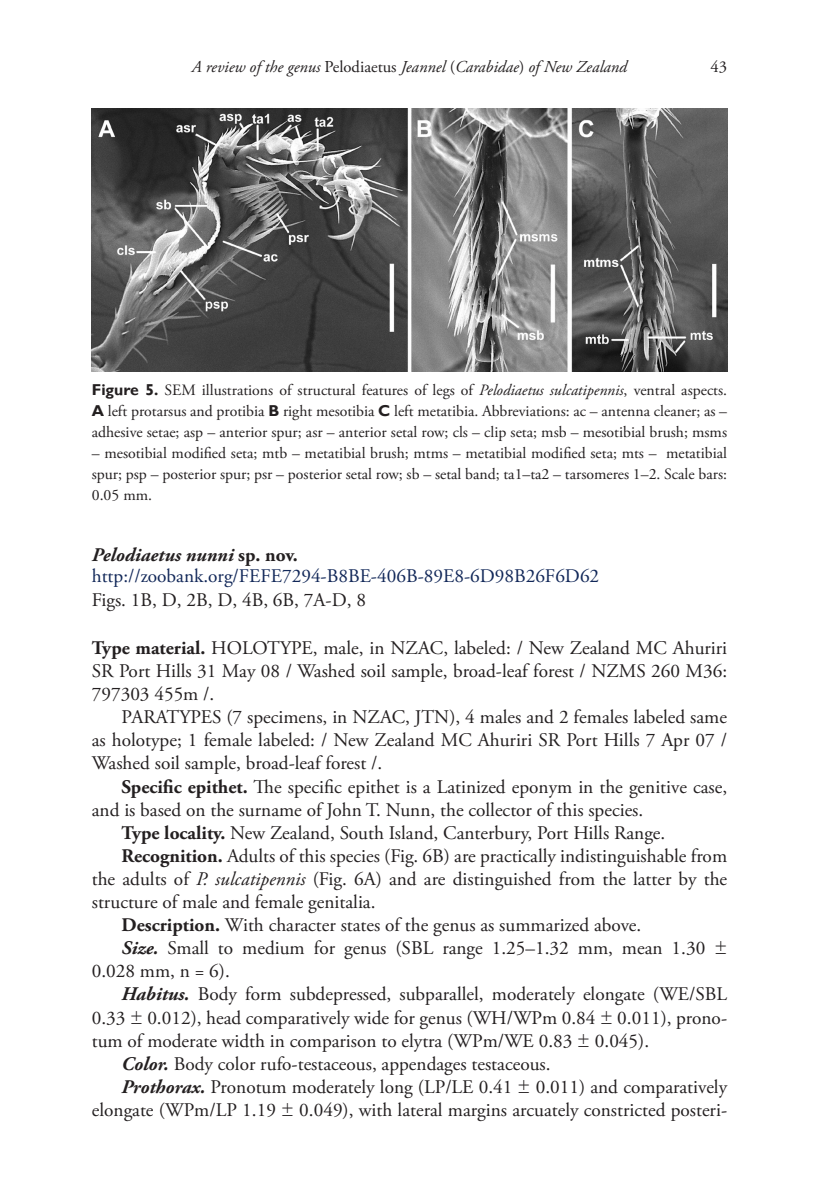
<style>
.page{position:relative;width:819px;height:1191px;background:#fff}
.page>*{position:absolute;margin:0;border:0;box-sizing:border-box;transform-origin:0 0}
.normal_0{font:19.25px/23.1px "Adobe Garamond Pro";color:#231f20;text-align:justify}
.taxon_lsid{font:19.25px "Adobe Garamond Pro";color:#122859}
.taxon_-_figs_under_t{font:19.25px "Adobe Garamond Pro";color:#231f20}
.TAXON_TREATMENT{font:italic 700 19.25px "Adobe Garamond Pro";color:#231f20}
.t1{font:italic 16.62px "Adobe Garamond Pro";color:#231f20}
.t2{font:16.62px "Adobe Garamond Pro";color:#231f20}
.FIG{font:15.75px/21px "Adobe Garamond Pro";color:#231f20;text-align:justify}
.s1{font-style:normal}
.s2{font-family:"Gill Sans";font-weight:700}
.s3{font-style:italic}
.s4{font-weight:700}
.s5{font-weight:700;font-style:italic}
.s6{font-family:"Garamond"}
</style>
<div class="page">
<img style="left:92px;top:108px;width:635px;height:263px">
<p class="t1" style="left:192px;top:56px;width:436px">A review of the genus <span class="s1">Pelodiaetus</span> Jeannel <span class="s1">(</span>Carabidae<span class="s1">)</span> of New Zealand</p>
<p class="t2" style="left:710px;top:56px;width:18px">43</p>
<p class="FIG" style="left:92px;top:380px;width:636px"><span class="s2">Figure 5.</span> SEM illustrations of structural features of legs of <span class="s3">Pelodiaetus sulcatipennis</span>, ventral aspects.<br><span class="s2">A</span> left protarsus and protibia <span class="s2">B</span> right mesotibia <span class="s2">C</span> left metatibia. Abbreviations: ac – antenna cleaner; as – adhesive setae; asp – anterior spur; asr – anterior setal row; cls – clip seta; msb – mesotibial brush; msms</p>
<p class="FIG" style="left:92px;top:443px;width:636px">– mesotibial modified seta; mtb – metatibial brush; mtms – metatibial modified seta; mts – metatibial spur; psp – posterior spur; psr – posterior setal row; sb – setal band; ta1–ta2 – tarsomeres 1–2. Scale bars:<br>0.05 mm.</p>
<p class="TAXON_TREATMENT" style="left:92px;top:544px;width:207px">Pelodiaetus nunni <span class="s1">sp. nov.</span></p>
<p class="taxon_lsid" style="left:92px;top:565px;width:509px">http://zoobank.org/FEFE7294-B8BE-406B-89E8-6D98B26F6D62</p>
<p class="taxon_-_figs_under_t" style="left:92px;top:588px;width:275px">Figs. 1B, D, 2B, D, 4B, 6B, 7A-D, 8</p>
<p class="normal_0" style="left:92px;top:637px;width:637px"><span class="s4">Type material.</span> HOLOTYPE, male, in NZAC, labeled: / New Zealand MC Ahuriri SR Port Hills 31 May 08 / Washed soil sample, broad-leaf forest / NZMS 260 M36:<br>797303 455m /.</p>
<p class="normal_0" style="left:92px;top:706px;width:636px;text-indent:30px">PARATYPES (7 specimens, in NZAC, JTN), 4 males and 2 females labeled same as holotype; 1 female labeled: / New Zealand MC Ahuriri SR Port Hills 7 Apr 07 / Washed soil sample, broad-leaf forest /.</p>
<p class="normal_0" style="left:92px;top:775px;width:637px;text-indent:30px"><span class="s4">Specific epithet.</span> The specific epithet is a Latinized eponym in the genitive case, and is based on the surname of John T. Nunn, the collector of this species.</p>
<p class="normal_0" style="left:122px;top:821px;width:545px"><span class="s4">Type locality.</span> New Zealand, South Island, Canterbury, Port Hills Range.</p>
<p class="normal_0" style="left:92px;top:845px;width:637px;text-indent:30px"><span class="s4">Recognition.</span> Adults of this species (Fig. 6B) are practically indistinguishable from the adults of <span class="s3">P. sulcatipennis</span> (Fig. 6A) and are distinguished from the latter by the structure of male and female genitalia.</p>
<p class="normal_0" style="left:122px;top:914px;width:521px"><span class="s4">Description.</span> With character states of the genus as summarized above.</p>
<p class="normal_0" style="left:92px;top:937px;width:636px;text-indent:30px"><span class="s5">Size.</span> Small to medium for genus (SBL range 1.25–1.32 mm, mean 1.30 <span class="s6">±<br></span>0.028 mm, n = 6).</p>
<p class="normal_0" style="left:92px;top:983px;width:636px;text-indent:30px"><span class="s5">Habitus.</span> Body form subdepressed, subparallel, moderately elongate (WE/SBL 0.33 <span class="s6">±</span> 0.012), head comparatively wide for genus (WH/WPm 0.84 <span class="s6">±</span> 0.011), prono&shy;tum of moderate width in comparison to elytra (WPm/WE 0.83 <span class="s6">±</span> 0.045).</p>
<p class="normal_0" style="left:122px;top:1052px;width:430px"><span class="s5">Color.</span> Body color rufo-testaceous, appendages testaceous.</p>
<p class="normal_0" style="left:92px;top:1076px;width:636px;text-align:right"><span class="s5">Prothorax.</span> Pronotum moderately long (LP/LE 0.41 <span class="s6">±</span> 0.011) and comparatively elongate (WPm/LP 1.19 <span class="s6">±</span> 0.049), with lateral margins arcuately constricted posteri-</p>
</div>
